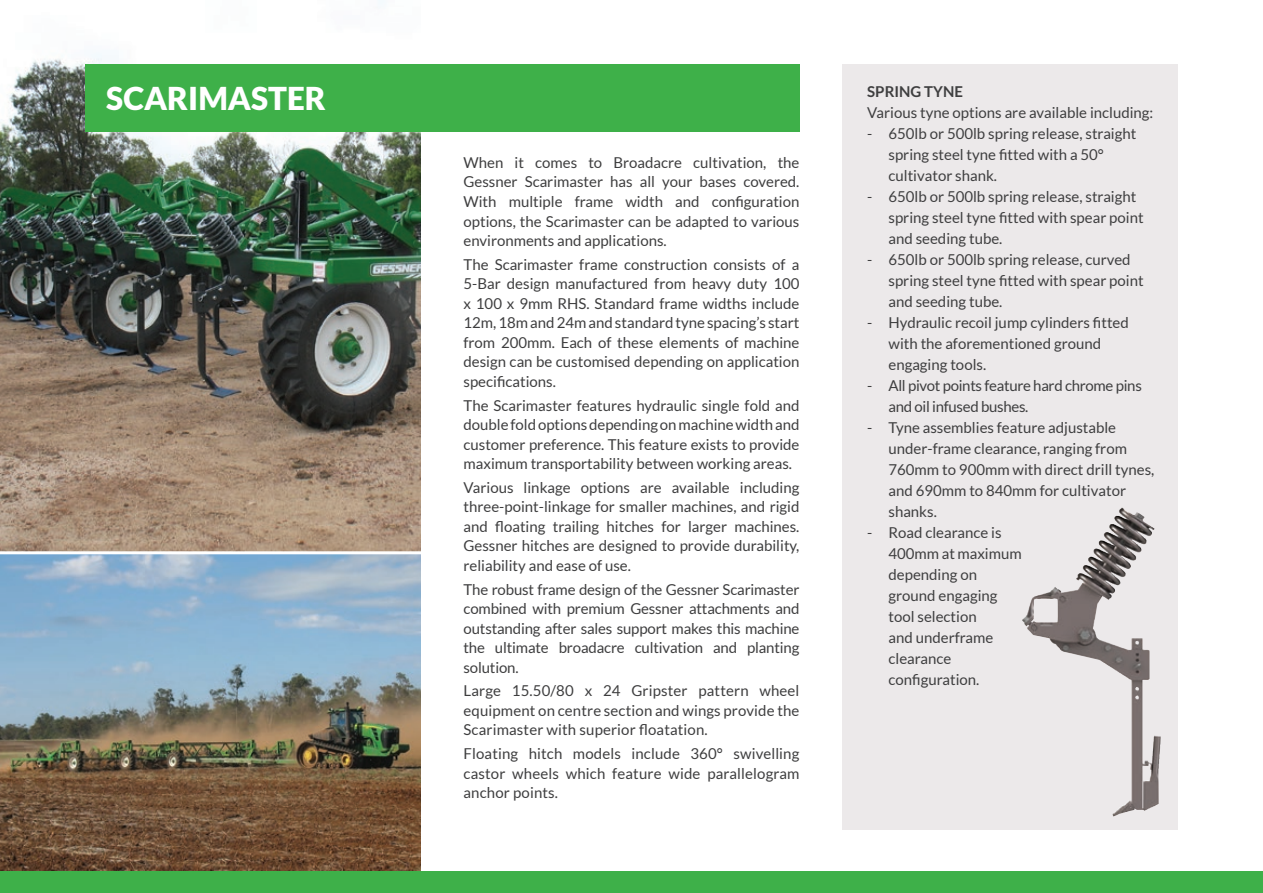
<style>
.page{position:relative;width:1263px;height:893px;background:#fff}
.page>*{position:absolute;margin:0;border:0;box-sizing:border-box;transform-origin:0 0}
.Heading_01{font:900 31.5px "Lato";color:#fff}
.Body{font:15px/19.5px "Lato";color:#3e3e3f;text-align:justify}
.Body-2{font:15px/21px "Lato";letter-spacing:-.02em;color:#3e3e3f}
.Heading_02{font:700 15px "Lato";color:#3e3e3f}
</style>
<div class="page">
<div style="left:842px;top:64px;width:336px;height:765px;background:#ece9ea"></div>
<img style="left:1082px;top:509px;width:44px;height:69px">
<img style="left:0;top:0;width:421px;height:551px">
<img style="left:0;top:554px;width:421px;height:318px">
<div style="left:0;top:872px;width:1263px;height:21px;background:#3eb049"></div>
<div style="left:85px;top:64px;width:714px;height:68px;background:#3eb049"></div>
<p class="Heading_01" style="left:106px;top:80px;width:221px">SCARIMASTER</p>
<p class="Heading_02" style="left:867px;top:83px;width:97px">SPRING TYNE</p>
<p class="Body" style="left:867px;top:103px;width:288px">Various tyne options are available including:</p>
<p class="Body" style="left:888px;top:123px;width:249px;line-height:21px;text-align:left;text-indent:-21px">- 650lb or 500lb spring release, straight spring steel tyne fitted with a 50° cultivator shank.</p>
<p class="Body" style="left:888px;top:186px;width:257px;line-height:21px;text-align:left;text-indent:-21px">- 650lb or 500lb spring release, straight spring steel tyne fitted with spear point and seeding tube.</p>
<p class="Body" style="left:888px;top:249px;width:257px;line-height:21px;text-align:left;text-indent:-21px">- 650lb or 500lb spring release, curved spring steel tyne fitted with spear point and seeding tube.</p>
<p class="Body" style="left:888px;top:312px;width:242px;line-height:21px;text-align:left;text-indent:-21px">- Hydraulic recoil jump cylinders fitted with the aforementioned ground engaging tools.</p>
<p class="Body-2" style="left:888px;top:375px;width:255px;text-indent:-21px">- All pivot points feature hard chrome pins and oil infused bushes.</p>
<p class="Body" style="left:888px;top:417px;width:267px;line-height:21px;text-align:left;text-indent:-21px">- Tyne assemblies feature adjustable under-frame clearance, ranging from<br>760mm to 900mm with direct drill tynes, and 690mm to 840mm for cultivator shanks.</p>
<p class="Body" style="left:888px;top:522px;width:135px;line-height:21px;text-align:left;text-indent:-21px">- Road clearance is<br>400mm at maximum depending on ground engaging tool selection<br>and underframe clearance configuration.</p>
<p class="Body" style="left:463px;top:153px;width:337px">When it comes to Broadacre cultivation, the Gessner Scarimaster has all your bases covered.<br>With multiple frame width and configuration options, the Scarimaster can be adapted to various environments and applications.</p>
<p class="Body" style="left:463px;top:254px;width:337px">The Scarimaster frame construction consists of a 5-Bar design manufactured from heavy duty 100 x 100 x 9mm RHS. Standard frame widths include 12m, 18m and 24m and standard tyne spacing’s start from 200mm. Each of these elements of machine design can be customised depending on application specifications.</p>
<p class="Body" style="left:463px;top:395px;width:337px">The Scarimaster features hydraulic single fold and double fold options depending on machine width and customer preference. This feature exists to provide maximum transportability between working areas.</p>
<p class="Body" style="left:463px;top:477px;width:337px">Various linkage options are available including three-point-linkage for smaller machines, and rigid and floating trailing hitches for larger machines.<br>Gessner hitches are designed to provide durability, reliability and ease of use.</p>
<p class="Body" style="left:463px;top:579px;width:337px">The robust frame design of the Gessner Scarimaster combined with premium Gessner attachments and outstanding after sales support makes this machine the ultimate broadacre cultivation and planting solution.</p>
<p class="Body" style="left:463px;top:681px;width:337px">Large 15.50/80 x 24 Gripster pattern wheel equipment on centre section and wings provide the Scarimaster with superior floatation.</p>
<p class="Body" style="left:463px;top:744px;width:337px">Floating hitch models include 360° swivelling castor wheels which feature wide parallelogram anchor points.</p>
</div>
